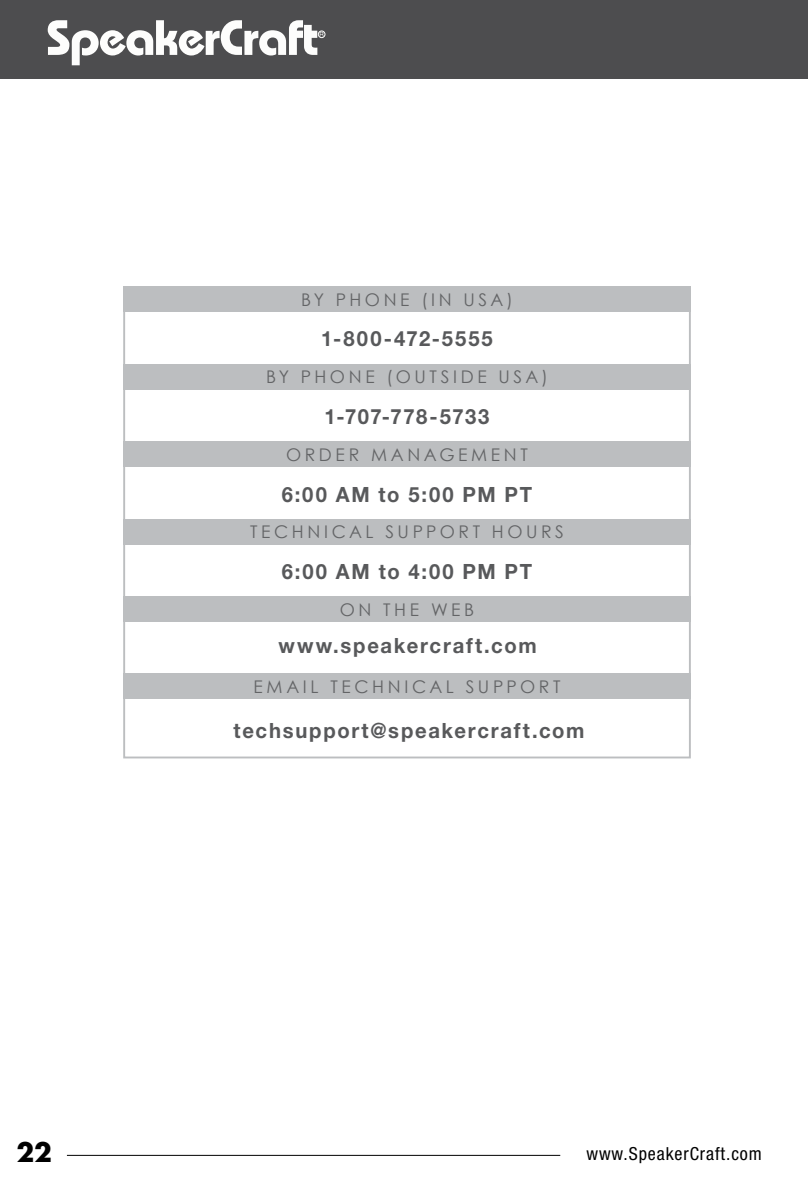
<style>
.page{position:relative;width:808px;height:1196px;background:#fff}
.page>*{position:absolute;margin:0;border:0;box-sizing:border-box;transform-origin:0 0}
.t1{font:700 26px "Futura Std";color:#000}
.t2{font:700 21px "Helvetica Neue LT Std";letter-spacing:.09em;color:#58595b;scale:.96 1}
.t3{font:700 21px "Helvetica Neue LT Std";letter-spacing:.07em;color:#58595b;scale:.96 1}
.t4{font:condensed 18px "Helvetica Neue LT Std";letter-spacing:.05em;color:#000}
.t5{font:17.4px "Century Gothic";letter-spacing:.205em;color:#636466}
</style>
<div class="page">
<hr style="left:67px;top:1154px;width:493px;height:1px;background:#000">
<div style="left:0;top:0;width:808px;height:79px;background:#4d4d4f"></div>
<div style="left:318px;top:31px;width:7px;height:7px;border:1px solid #fdfdfc;border-radius:50%"></div>
<svg style="left:48px;top:20px;width:276px;height:45px"></svg>
<div style="left:123px;top:286px;width:568px;height:26px;background:#bcbec0"></div>
<div style="left:123px;top:441px;width:568px;height:26px;background:#bcbec0"></div>
<div style="left:123px;top:518px;width:568px;height:26px;background:#bcbec0"></div>
<div style="left:123px;top:596px;width:568px;height:26px;background:#bcbec0"></div>
<div style="left:123px;top:673px;width:568px;height:26px;background:#bcbec0"></div>
<div style="left:123px;top:363px;width:568px;height:26px;background:#bcbec0"></div>
<p class="t5" style="left:301px;top:288px;width:51px">BY PHONE</p>
<p class="t5" style="left:421px;top:288px;width:20px">(IN</p>
<p class="t5" style="left:464px;top:288px;width:14px">USA</p>
<p class="t5" style="left:507px;top:288px;width:8px">)</p>
<p class="t2" style="left:321px;top:325px;width:180px">1-800-472-5555</p>
<p class="t5" style="left:266px;top:366px;width:51px">BY PHONE</p>
<p class="t5" style="left:386px;top:366px;width:24px">(OUTSIDE</p>
<p class="t5" style="left:498px;top:366px;width:14px">USA</p>
<p class="t5" style="left:541px;top:366px;width:8px">)</p>
<p class="t3" style="left:324px;top:403px;width:173px">1-707-778-5733</p>
<p class="t5" style="left:286px;top:444px;width:243px">ORDER MANAGEMENT</p>
<p class="t2" style="left:282px;top:481px;width:262px">6:00 AM to 5:00 PM PT</p>
<p class="t5" style="left:250px;top:521px;width:315px">TEC HNIC AL SUPPORT HOURS</p>
<p class="t2" style="left:282px;top:558px;width:262px">6:00 AM to 4:00 PM PT</p>
<p class="t5" style="left:340px;top:598px;width:133px">ON THE WEB</p>
<p class="t2" style="left:278px;top:632px;width:271px">www.speakercraft.com</p>
<p class="t5" style="left:254px;top:676px;width:308px">EMAIL TEC HNIC AL SUPPORT</p>
<p class="t2" style="left:234px;top:717px;width:367px">techsupport@speakercraft.com</p>
<h1 class="t1" style="left:16px;top:1135px;width:37px">22</h1>
<p class="t4" style="left:586px;top:1142px;width:177px">www.SpeakerCraft.com</p>
</div>
